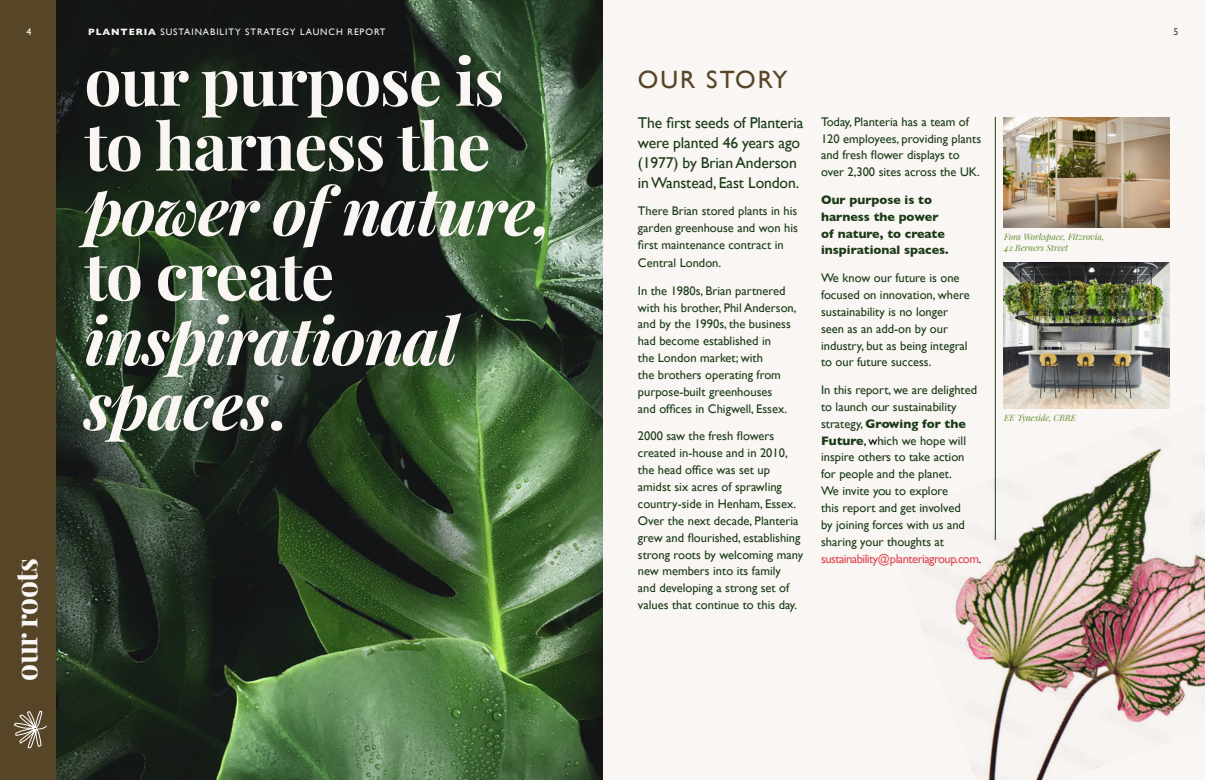
<style>
.page{position:relative;width:1205px;height:780px;background:#fff}
.page>*{position:absolute;margin:0;border:0;box-sizing:border-box;transform-origin:0 0}
.t1{font:30px "Playfair Display";letter-spacing:-.02em;color:#f9f6f4}
.t2{font:25px "Gill Sans";letter-spacing:.08em;color:#574527}
.t3{font:15.62px/20px "Gill Sans";letter-spacing:-.01em;color:#1b3b17}
.t4{font:12.5px/16.9px "Gill Sans";color:#1b3b17}
.t5{font:700 12.5px/16.9px "Gill Sans";color:#1b3b17}
.t6{font:10px "Gill Sans";color:#f9f6f4}
.t7{font:10px "Gill Sans";color:#574527}
.t8{font:9.38px "Gill Sans";letter-spacing:.1em;color:#f9f6f4}
.t9{font:italic 8.75px/10.6px "Playfair Display";color:#628c2e}
.s1{font-weight:700}
.s2{color:#000}
.s3{color:#e14851}
</style>
<div class="page">
<div style="left:602px;top:0;width:603px;height:780px;background:#f9f6f4"></div>
<div style="left:0;top:0;width:58px;height:780px;background:#574527"></div>
<img style="left:57px;top:0;width:545px;height:780px">
<svg style="left:14px;top:710px;width:33px;height:38px"></svg>
<img style="left:1004px;top:117px;width:165px;height:110px">
<img style="left:1004px;top:263px;width:165px;height:136px">
<hr style="left:995px;top:117px;width:1px;height:423px;background:#1b3b17">
<img style="left:921px;top:399px;width:284px;height:381px">
<svg style="left:83px;top:385px;width:199px;height:57px"></svg>
<svg style="left:86px;top:313px;width:375px;height:64px"></svg>
<svg style="left:84px;top:255px;width:248px;height:46px"></svg>
<svg style="left:78px;top:184px;width:467px;height:64px"></svg>
<svg style="left:84px;top:55px;width:418px;height:116px"></svg>
<p class="t6" style="left:27px;top:26px;width:6px">4</p>
<p class="t8" style="left:88px;top:26px;width:299px"><span class="s1">PLANTERIA</span> SUSTAINABILITY STRATEGY LAUNCH REPORT</p>
<h1 class="t1" style="left:3px;top:680px;width:124px;rotate:-90deg">our roots</h1>
<h2 class="t2" style="left:638px;top:65px;width:151px">OUR STORY</h2>
<p class="t3" style="left:638px;top:112px;width:167px">The first seeds of Planteria were planted 46 years ago (1977) by Brian Anderson in Wanstead, East London.</p>
<p class="t4" style="left:638px;top:202px;width:162px;line-height:17.2px">There Brian stored plants in his garden greenhouse and won his first maintenance contract in<br>Central London.</p>
<p class="t4" style="left:638px;top:282px;width:160px">In the 1980s, Brian partnered with his brother, Phil Anderson, and by the 1990s, the business had become established in<br>the London market; with<br>the brothers operating from purpose-built greenhouses<br>and offices in Chigwell, Essex.</p>
<p class="t4" style="left:638px;top:427px;width:167px">2000 saw the fresh flowers created in-house and in 2010, the head office was set up amidst six acres of sprawling country-side in Henham, Essex.<br>Over the next decade, Planteria grew and flourished, establishing strong roots by welcoming many new members into its family<br>and developing a strong set of values that continue to this day.</p>
<p class="t4" style="left:821px;top:113px;width:162px">Today, Planteria has a team of<br>120 employees, providing plants and fresh flower displays to over 2,300 sites across the UK.</p>
<p class="t5" style="left:821px;top:191px;width:129px">Our purpose is to harness the power of nature, to create inspirational spaces.</p>
<p class="t4" style="left:821px;top:269px;width:150px">We know our future is one focused on innovation, where sustainability is no longer seen as an add-on by our industry, but as being integral to our future success.</p>
<p class="t4" style="left:821px;top:381px;width:162px">In this report, we are delighted to launch our sustainability strategy, <span class="s1">Growing for the<br>Future</span><span class="s2">, w</span>hich we hope will inspire others to take action for people and the planet.<br>We invite you to explore<br>this report and get involved<br>by joining forces with us and sharing your thoughts at <span class="s3">sustainability@planteriagroup.com</span>.</p>
<p class="t9" style="left:1004px;top:230px;width:102px">Fora Workspace, Fitzrovia,<br>42 Berners Street</p>
<p class="t9" style="left:1004px;top:412px;width:73px">EE Tyneside, CBRE</p>
<p class="t7" style="left:1173px;top:26px;width:6px">5</p>
</div>
